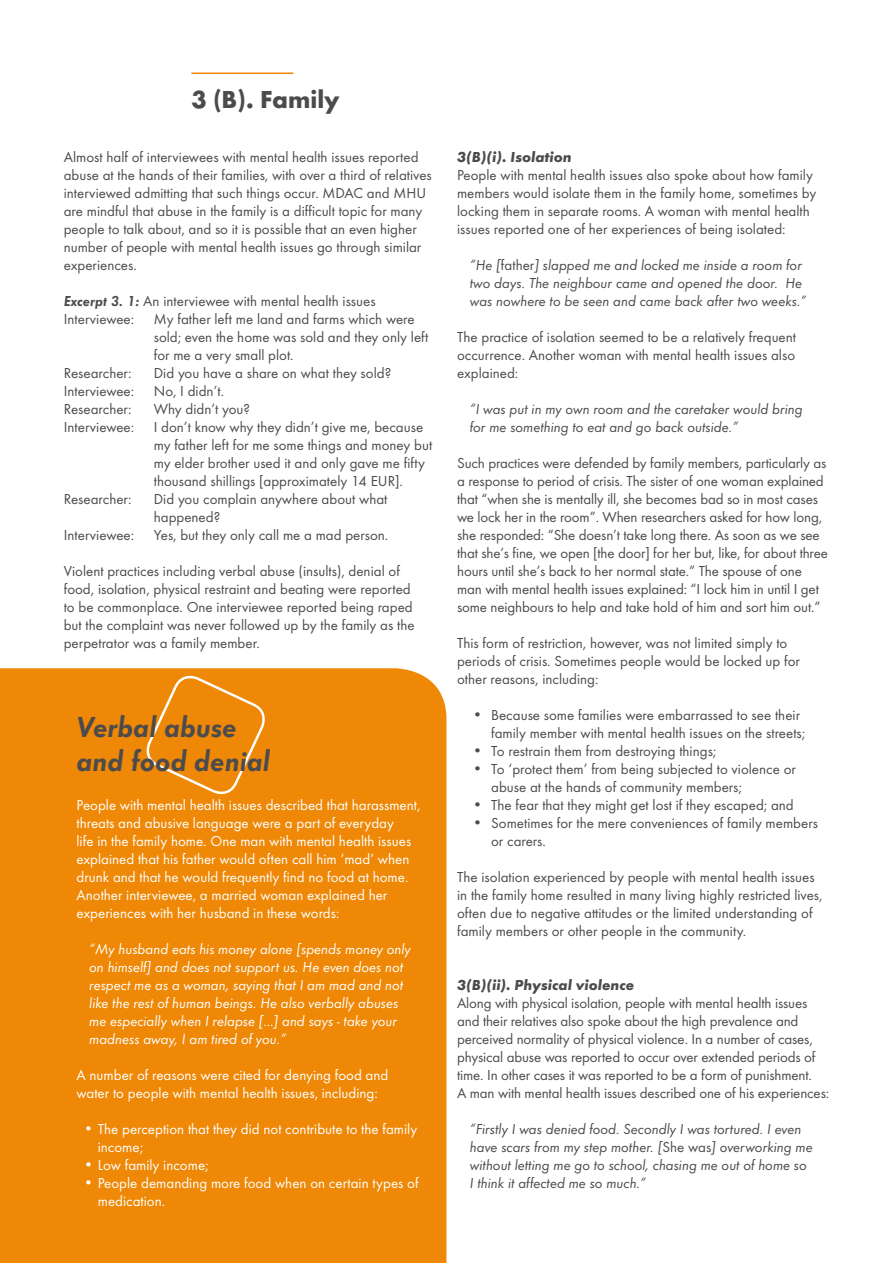
<style>
.page{position:relative;width:893px;height:1263px;background:#fff}
.page>*{position:absolute;margin:0;border:0;box-sizing:border-box;transform-origin:0 0}
.t1{font:30px/34.5px "Futura TOT Demi Obli";color:#4b4b4d}
.t2{font:700 25.5px "Futura TOT";color:#4b4b4d}
.t3{font:15px/18px "Futura TOT";color:#4b4b4d}
.t4{font:15px/18px "Futura TOT";color:#fff}
.t5{font:15px/18px "Futura TOT Book Obli";color:#4b4b4d}
.t6{font:15px/18px "Futura TOT Book Obli";color:#fff}
.t7{font:15px "Futura TOT Bold Obli";color:#4b4b4d}
.s1{font-family:"Futura TOT Demi Obli"}
.s2{font-family:"Futura TOT"}
</style>
<div class="page">
<div style="left:0;top:668px;width:446px;height:595px;background:#ee8806"></div>
<svg style="left:143px;top:672px;width:126px;height:126px;background:#ee8e13"></svg>
<hr style="left:191px;top:72px;width:102px;height:2px;background:#ee8806">
<h2 class="t2" style="left:191px;top:84px;width:150px">3 (B). Family</h2>
<p class="t3" style="left:64px;top:148px;width:370px">Almost half of interviewees with mental health issues reported abuse at the hands of their families, with over a third of relatives interviewed admitting that such things occur. MDAC and MHU are mindful that abuse in the family is a difficult topic for many people to talk about, and so it is possible that an even higher number of people with mental health issues go through similar experiences.</p>
<p class="t3" style="left:64px;top:292px;width:313px"><span class="s1">Excerpt 3. 1:</span> An interviewee with mental health issues<br>Interviewee:</p>
<p class="t3" style="left:154px;top:310px;width:276px">My father left me land and farms which were sold; even the home was sold and they only left for me a very small plot.</p>
<p class="t3" style="left:64px;top:364px;width:69px">Researcher:</p>
<p class="t3" style="left:154px;top:364px;width:239px">Did you have a share on what they sold?</p>
<p class="t3" style="left:64px;top:382px;width:72px">Interviewee:</p>
<p class="t3" style="left:154px;top:382px;width:70px">No, I didn’t.</p>
<p class="t3" style="left:64px;top:400px;width:69px">Researcher:</p>
<p class="t3" style="left:154px;top:400px;width:98px">Why didn’t you?</p>
<p class="t3" style="left:64px;top:418px;width:72px">Interviewee:</p>
<p class="t3" style="left:154px;top:418px;width:280px">I don’t know why they didn’t give me, because my father left for me some things and money but my elder brother used it and only gave me fifty thousand shillings [approximately 14 EUR].</p>
<p class="t3" style="left:64px;top:490px;width:69px">Researcher:</p>
<p class="t3" style="left:154px;top:490px;width:235px">Did you complain anywhere about what happened?</p>
<p class="t3" style="left:64px;top:526px;width:72px">Interviewee:</p>
<p class="t3" style="left:154px;top:526px;width:234px">Yes, but they only call me a mad person.</p>
<p class="t3" style="left:64px;top:562px;width:352px">Violent practices including verbal abuse (insults), denial of food, isolation, physical restraint and beating were reported to be commonplace. One interviewee reported being raped but the complaint was never followed up by the family as the perpetrator was a family member.</p>
<h1 class="t1" style="left:77px;top:709px;width:195px">Verbal abuse and food denial</h1>
<p class="t4" style="left:77px;top:796px;width:345px">People with mental health issues described that harassment, threats and abusive language were a part of everyday<br>life in the family home. One man with mental health issues explained that his father would often call him ‘mad’ when drunk and that he would frequently find no food at home.<br>Another interviewee, a married woman explained her experiences with her husband in these words:</p>
<p class="t6" style="left:89px;top:940px;width:323px">“My husband eats his money alone [spends money only on himself] and does not support us. He even does not respect me as a woman, saying that I am mad and not like the rest of human beings. He also verbally abuses me especially when I relapse […] and says - take your madness away, I am tired of you.”</p>
<p class="t4" style="left:77px;top:1066px;width:313px">A number of reasons were cited for denying food and water to people with mental health issues, including:</p>
<p class="t4" style="left:98px;top:1120px;width:321px;text-indent:-13px">• The perception that they did not contribute to the family income;</p>
<p class="t4" style="left:85px;top:1156px;width:125px">• Low family income;</p>
<p class="t4" style="left:98px;top:1174px;width:322px;text-indent:-13px">• People demanding more food when on certain types of medication.</p>
<p class="t7" style="left:457px;top:148px;width:116px">3(B)(i). Isolation</p>
<p class="t3" style="left:457px;top:166px;width:361px">People with mental health issues also spoke about how family members would isolate them in the family home, sometimes by locking them in separate rooms. A woman with mental health issues reported one of her experiences of being isolated:</p>
<p class="t5" style="left:470px;top:256px;width:338px">“He [<span class="s2">father</span>] slapped me and locked me inside a room for two days. The neighbour came and opened the door. He was nowhere to be seen and came back after two weeks.”</p>
<p class="t3" style="left:457px;top:328px;width:340px;text-align:justify">The practice of isolation seemed to be a relatively frequent occurrence. Another woman with mental health issues also explained:</p>
<p class="t5" style="left:470px;top:400px;width:334px">“I was put in my own room and the caretaker would bring for me something to eat and go back outside.”</p>
<p class="t3" style="left:457px;top:454px;width:372px">Such practices were defended by family members, particularly as a response to period of crisis. The sister of one woman explained that “when she is mentally ill, she becomes bad so in most cases we lock her in the room”. When researchers asked for how long, she responded: “She doesn’t take long there. As soon as we see that she’s fine, we open [the door] for her but, like, for about three hours until she’s back to her normal state.” The spouse of one man with mental health issues explained: “I lock him in until I get some neighbours to help and take hold of him and sort him out.”</p>
<p class="t3" style="left:457px;top:634px;width:344px">This form of restriction, however, was not limited simply to periods of crisis. Sometimes people would be locked up for other reasons, including:</p>
<p class="t3" style="left:491px;top:706px;width:316px;text-indent:-17px">• Because some families were embarrassed to see their family member with mental health issues on the streets;</p>
<p class="t3" style="left:474px;top:742px;width:244px">• To restrain them from destroying things;</p>
<p class="t3" style="left:491px;top:760px;width:306px;text-indent:-17px">• To ‘protect them’ from being subjected to violence or abuse at the hands of community members;</p>
<p class="t3" style="left:474px;top:796px;width:321px">• The fear that they might get lost if they escaped; and</p>
<p class="t3" style="left:491px;top:814px;width:328px;text-indent:-17px">• Sometimes for the mere conveniences of family members or carers.</p>
<p class="t3" style="left:457px;top:868px;width:367px">The isolation experienced by people with mental health issues in the family home resulted in many living highly restricted lives, often due to negative attitudes or the limited understanding of family members or other people in the community.</p>
<p class="t7" style="left:457px;top:976px;width:179px">3(B)(ii). Physical violence</p>
<p class="t3" style="left:457px;top:994px;width:374px">Along with physical isolation, people with mental health issues and their relatives also spoke about the high prevalence and perceived normality of physical violence. In a number of cases, physical abuse was reported to occur over extended periods of time. In other cases it was reported to be a form of punishment.<br>A man with mental health issues described one of his experiences:</p>
<p class="t5" style="left:470px;top:1120px;width:344px">“Firstly I was denied food. Secondly I was tortured. I even have scars from my step mother. [<span class="s2">She was</span>] overworking me without letting me go to school, chasing me out of home so I think it affected me so much.”</p>
</div>
